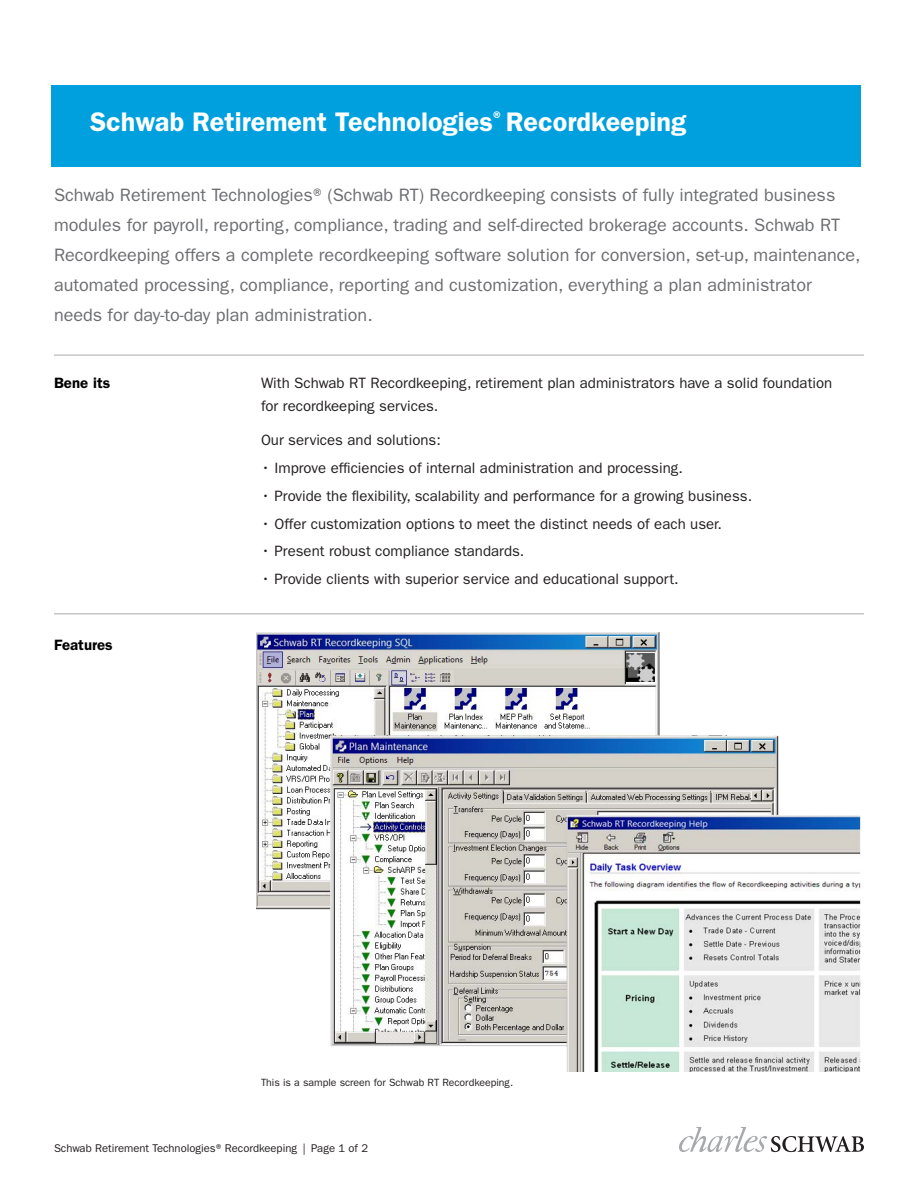
<style>
.page{position:relative;width:918px;height:1188px;background:#fff}
.page>*{position:absolute;margin:0;border:0;box-sizing:border-box;transform-origin:0 0}
.t1{font:600 27px "ITC Franklin Gothic Std";color:#fff}
.Intro{font:18px/30px "ITC Franklin Gothic Std";color:#6c6d70}
.BodyBullet{font:15px "ITC Franklin Gothic Std";color:#231f20}
.Body_wRule{font:15px/22.5px "ITC Franklin Gothic Std";color:#231f20}
.BodyBulletLast{font:15px "ITC Franklin Gothic Std";color:#231f20}
.Subtitle{font:600 15px "ITC Franklin Gothic Std";color:#000}
.Folio{font:11.25px "ITC Franklin Gothic Std";color:#231f20}
.Copyright{font:10.5px "ITC Franklin Gothic Std";color:#231f20}
</style>
<div class="page">
<hr style="left:54px;top:355px;width:810px;height:1px;background:#a8a9ad">
<hr style="left:54px;top:614px;width:810px;height:1px;background:#a8a9ad">
<svg style="left:679px;top:1127px;width:185px;height:25px"></svg>
<div style="left:51px;top:85px;width:809px;height:81px;background:#00a0df"></div>
<img style="left:256px;top:633px;width:605px;height:439px">
<h1 class="t1" style="left:90px;top:106px;width:598px">Schwab Retirement Technologies<sup>®</sup> Recordkeeping</h1>
<p class="Intro" style="left:54px;top:180px;width:808px">Schwab Retirement Technologies® (Schwab RT) Recordkeeping consists of fully integrated business modules for payroll, reporting, compliance, trading and self-directed brokerage accounts. Schwab RT Recordkeeping offers a complete recordkeeping software solution for conversion, set-up, maintenance, automated processing, compliance, reporting and customization, everything a plan administrator needs for day-to-day plan administration.</p>
<p class="Subtitle" style="left:54px;top:374px;width:58px">Bene its</p>
<p class="Subtitle" style="left:54px;top:636px;width:60px">Features</p>
<p class="Body_wRule" style="left:261px;top:372px;width:573px">With Schwab RT Recordkeeping, retirement plan administrators have a solid foundation for recordkeeping services.</p>
<p class="BodyBullet" style="left:261px;top:432px;width:181px">Our services and solutions:</p>
<p class="BodyBullet" style="left:261px;top:459px;width:424px">• Improve efficiencies of internal administration and processing.</p>
<p class="BodyBullet" style="left:261px;top:487px;width:493px">• Provide the flexibility, scalability and performance for a growing business.</p>
<p class="BodyBullet" style="left:261px;top:515px;width:463px">• Offer customization options to meet the distinct needs of each user.</p>
<p class="BodyBullet" style="left:261px;top:543px;width:265px">• Present robust compliance standards.</p>
<p class="BodyBulletLast" style="left:261px;top:570px;width:419px">• Provide clients with superior service and educational support.</p>
<p class="Copyright" style="left:261px;top:1076px;width:254px">This is a sample screen for Schwab RT Recordkeeping.</p>
<p class="Folio" style="left:54px;top:1142px;width:316px">Schwab Retirement Technologies® Recordkeeping | Page of 2</p>
</div>
